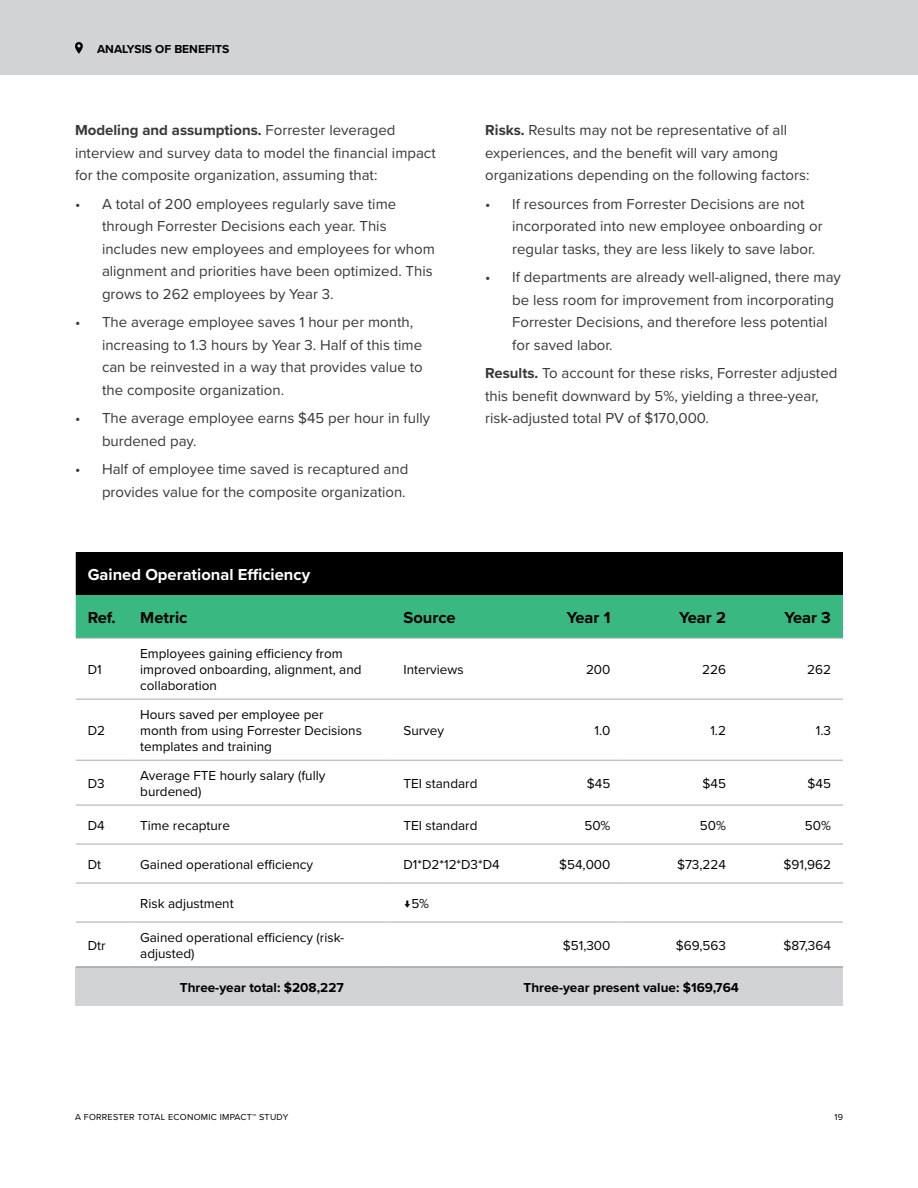
<style>
.page{position:relative;width:918px;height:1188px;background:#fff}
.page>*{position:absolute;margin:0;border:0;box-sizing:border-box;transform-origin:0 0}
.t1{font:700 16.5px "Proxima Nova";color:#000}
.t2{font:700 16.5px "Proxima Nova";color:#fff}
.t3{font:15px/22.5px "Proxima Nova";color:#383839}
.t4{font:13.5px/16.2px "Proxima Nova";color:#000}
.t5{font:700 13.5px "Proxima Nova";color:#000}
.t6{font:700 12px "Proxima Nova";color:#000}
.t7{font:9px "Proxima Nova";letter-spacing:.03em;color:#000}
.s1{font-weight:700}
</style>
<div class="page">
<div style="left:0;top:0;width:918px;height:75px;background:#d1d3d4"></div>
<svg style="left:75px;top:42px;width:8px;height:12px"></svg>
<svg style="left:76px;top:552px;width:767px;height:86px;background:#1d5b40"></svg>
<div style="left:76px;top:967px;width:767px;height:39px;background:#d1d3d4"></div>
<hr style="left:76px;top:760px;width:52px;height:1px;background:#a7a9ac">
<hr style="left:128px;top:760px;width:264px;height:1px;background:#a7a9ac">
<hr style="left:392px;top:760px;width:121px;height:1px;background:#a7a9ac">
<hr style="left:513px;top:760px;width:109px;height:1px;background:#a7a9ac">
<hr style="left:622px;top:760px;width:116px;height:1px;background:#a7a9ac">
<hr style="left:738px;top:760px;width:105px;height:1px;background:#a7a9ac">
<hr style="left:76px;top:805px;width:52px;height:1px;background:#a7a9ac">
<hr style="left:128px;top:805px;width:264px;height:1px;background:#a7a9ac">
<hr style="left:392px;top:805px;width:121px;height:1px;background:#a7a9ac">
<hr style="left:513px;top:805px;width:109px;height:1px;background:#a7a9ac">
<hr style="left:622px;top:805px;width:116px;height:1px;background:#a7a9ac">
<hr style="left:738px;top:805px;width:105px;height:1px;background:#a7a9ac">
<hr style="left:76px;top:844px;width:52px;height:1px;background:#a7a9ac">
<hr style="left:128px;top:844px;width:264px;height:1px;background:#a7a9ac">
<hr style="left:392px;top:844px;width:121px;height:1px;background:#a7a9ac">
<hr style="left:513px;top:844px;width:109px;height:1px;background:#a7a9ac">
<hr style="left:622px;top:844px;width:116px;height:1px;background:#a7a9ac">
<hr style="left:738px;top:844px;width:105px;height:1px;background:#a7a9ac">
<hr style="left:76px;top:638px;width:52px;height:1px;background:#a7a9ac">
<hr style="left:128px;top:638px;width:264px;height:1px;background:#a7a9ac">
<hr style="left:392px;top:638px;width:121px;height:1px;background:#a7a9ac">
<hr style="left:513px;top:638px;width:109px;height:1px;background:#a7a9ac">
<hr style="left:622px;top:638px;width:116px;height:1px;background:#a7a9ac">
<hr style="left:738px;top:638px;width:105px;height:1px;background:#a7a9ac">
<hr style="left:76px;top:699px;width:52px;height:1px;background:#a7a9ac">
<hr style="left:128px;top:699px;width:264px;height:1px;background:#a7a9ac">
<hr style="left:392px;top:699px;width:121px;height:1px;background:#a7a9ac">
<hr style="left:513px;top:699px;width:109px;height:1px;background:#a7a9ac">
<hr style="left:622px;top:699px;width:116px;height:1px;background:#a7a9ac">
<hr style="left:738px;top:699px;width:105px;height:1px;background:#a7a9ac">
<hr style="left:76px;top:883px;width:52px;height:1px;background:#a7a9ac">
<hr style="left:128px;top:883px;width:264px;height:1px;background:#a7a9ac">
<hr style="left:392px;top:883px;width:121px;height:1px;background:#a7a9ac">
<hr style="left:513px;top:883px;width:109px;height:1px;background:#a7a9ac">
<hr style="left:622px;top:883px;width:116px;height:1px;background:#a7a9ac">
<hr style="left:738px;top:883px;width:105px;height:1px;background:#a7a9ac">
<hr style="left:76px;top:922px;width:52px;height:1px;background:#a7a9ac">
<hr style="left:128px;top:922px;width:264px;height:1px;background:#a7a9ac">
<hr style="left:392px;top:922px;width:121px;height:1px;background:#a7a9ac">
<hr style="left:513px;top:922px;width:109px;height:1px;background:#a7a9ac">
<hr style="left:622px;top:922px;width:116px;height:1px;background:#a7a9ac">
<hr style="left:738px;top:922px;width:105px;height:1px;background:#a7a9ac">
<hr style="left:76px;top:967px;width:52px;height:1px;background:#808285">
<hr style="left:128px;top:967px;width:264px;height:1px;background:#808285">
<hr style="left:392px;top:967px;width:121px;height:1px;background:#808285">
<hr style="left:513px;top:967px;width:109px;height:1px;background:#808285">
<hr style="left:622px;top:967px;width:116px;height:1px;background:#808285">
<hr style="left:738px;top:967px;width:105px;height:1px;background:#808285">
<p class="t6" style="left:97px;top:40px;width:134px">ANALYSIS OF BENEFITS</p>
<p class="t3" style="left:75px;top:118px;width:362px"><span class="s1">Modeling and assumptions.</span> Forrester leveraged interview and survey data to model the financial impact for the composite organization, assuming that:</p>
<p class="t3" style="left:102px;top:192px;width:334px;text-indent:-27px">• A total of 200 employees regularly save time through Forrester Decisions each year. This includes new employees and employees for whom alignment and priorities have been optimized. This grows to 262 employees by Year 3.</p>
<p class="t3" style="left:102px;top:310px;width:322px;text-indent:-27px">• The average employee saves 1 hour per month, increasing to 1.3 hours by Year 3. Half of this time can be reinvested in a way that provides value to the composite organization.</p>
<p class="t3" style="left:102px;top:406px;width:330px;text-indent:-27px">• The average employee earns $45 per hour in fully burdened pay.</p>
<p class="t3" style="left:75px;top:457px;width:335px;text-align:right">• Half of employee time saved is recaptured and provides value for the composite organization.</p>
<p class="t3" style="left:485px;top:118px;width:326px"><span class="s1">Risks.</span> Results may not be representative of all experiences, and the benefit will vary among organizations depending on the following factors:</p>
<p class="t3" style="left:512px;top:192px;width:312px;text-indent:-27px">• If resources from Forrester Decisions are not incorporated into new employee onboarding or regular tasks, they are less likely to save labor.</p>
<p class="t3" style="left:512px;top:265px;width:330px;text-indent:-27px">• If departments are already well-aligned, there may be less room for improvement from incorporating Forrester Decisions, and therefore less potential for saved labor.</p>
<p class="t3" style="left:485px;top:361px;width:354px"><span class="s1">Results.</span> To account for these risks, Forrester adjusted this benefit downward by 5%, yielding a three-year, risk-adjusted total PV of $170,000.</p>
<p class="t2" style="left:88px;top:562px;width:224px">Gained Operational Efficiency</p>
<p class="t1" style="left:88px;top:605px;width:30px">Ref.</p>
<p class="t1" style="left:140px;top:605px;width:49px">Metric</p>
<p class="t1" style="left:404px;top:605px;width:54px">Source</p>
<p class="t1" style="left:567px;top:605px;width:45px">Year 1</p>
<p class="t1" style="left:679px;top:605px;width:48px">Year 2</p>
<p class="t1" style="left:784px;top:605px;width:48px">Year 3</p>
<p class="t4" style="left:88px;top:661px;width:16px">D1</p>
<p class="t4" style="left:88px;top:722px;width:19px">D2</p>
<p class="t4" style="left:140px;top:645px;width:223px">Employees gaining efficiency from improved onboarding, alignment, and collaboration</p>
<p class="t4" style="left:140px;top:706px;width:223px">Hours saved per employee per month from using Forrester Decisions templates and training</p>
<p class="t4" style="left:404px;top:661px;width:62px">Interviews</p>
<p class="t4" style="left:586px;top:661px;width:26px">200</p>
<p class="t4" style="left:702px;top:661px;width:25px">226</p>
<p class="t4" style="left:807px;top:661px;width:25px">262</p>
<p class="t4" style="left:404px;top:722px;width:42px">Survey</p>
<p class="t4" style="left:595px;top:722px;width:17px">1.0</p>
<p class="t4" style="left:710px;top:722px;width:17px">1.2</p>
<p class="t4" style="left:816px;top:722px;width:17px">1.3</p>
<p class="t4" style="left:88px;top:775px;width:18px">D3</p>
<p class="t4" style="left:140px;top:767px;width:187px">Average FTE hourly salary (fully burdened)</p>
<p class="t4" style="left:404px;top:775px;width:75px">TEI standard</p>
<p class="t4" style="left:587px;top:775px;width:25px">$45</p>
<p class="t4" style="left:702px;top:775px;width:25px">$45</p>
<p class="t4" style="left:808px;top:775px;width:25px">$45</p>
<p class="t4" style="left:88px;top:817px;width:18px">D4</p>
<p class="t4" style="left:140px;top:817px;width:91px">Time recapture</p>
<p class="t4" style="left:404px;top:817px;width:75px">TEI standard</p>
<p class="t4" style="left:584px;top:817px;width:28px">50%</p>
<p class="t4" style="left:700px;top:817px;width:28px">50%</p>
<p class="t4" style="left:805px;top:817px;width:28px">50%</p>
<p class="t4" style="left:88px;top:856px;width:15px">Dt</p>
<p class="t4" style="left:140px;top:856px;width:174px">Gained operational efficiency</p>
<p class="t4" style="left:404px;top:856px;width:98px">D1*D2*12*D3*D4</p>
<p class="t4" style="left:559px;top:856px;width:53px">$54,000</p>
<p class="t4" style="left:677px;top:856px;width:50px">$73,224</p>
<p class="t4" style="left:783px;top:856px;width:49px">$91,962</p>
<p class="t4" style="left:140px;top:895px;width:95px">Risk adjustment</p>
<p class="t4" style="left:404px;top:895px;width:27px">↓5%</p>
<p class="t4" style="left:88px;top:937px;width:19px">Dtr</p>
<p class="t4" style="left:140px;top:929px;width:206px">Gained operational efficiency (risk&shy;adjusted)</p>
<p class="t4" style="left:563px;top:937px;width:49px">$51,300</p>
<p class="t4" style="left:676px;top:937px;width:52px">$69,563</p>
<p class="t4" style="left:783px;top:937px;width:49px">$87,364</p>
<p class="t5" style="left:180px;top:977px;width:165px">Three-year total: $208,227</p>
<p class="t5" style="left:524px;top:977px;width:217px">Three-year present value: $169,764</p>
<p class="t7" style="left:75px;top:1110px;width:215px">A FORRESTER TOTAL ECONOMIC IMPACT™ STUDY</p>
<p class="t7" style="left:834px;top:1110px;width:10px">19</p>
</div>
